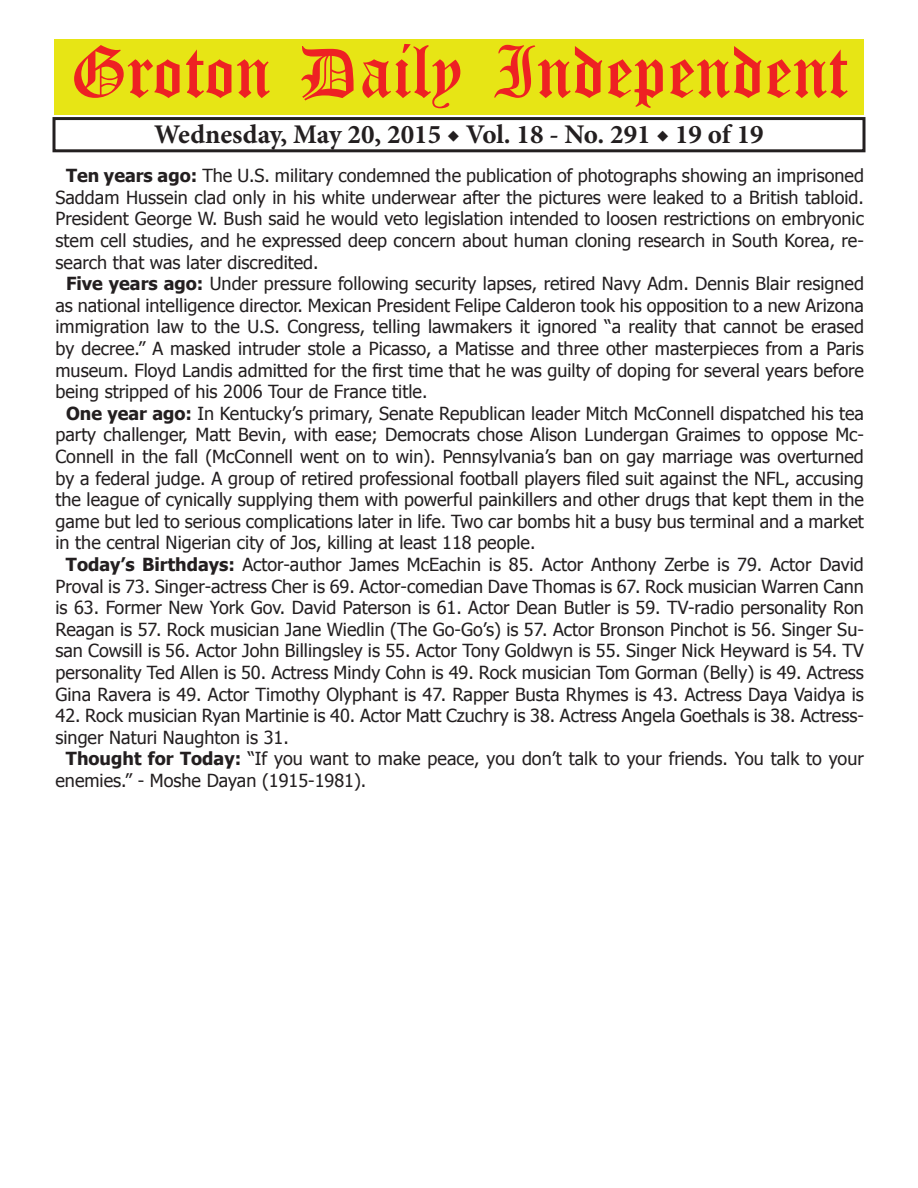
<style>
.page{position:relative;width:918px;height:1188px;background:#fff}
.page>*{position:absolute;margin:0;border:0;box-sizing:border-box;transform-origin:0 0}
.t1{font:54px "Old English Five";color:#ee2123}
.t2{font:700 27px "Minion Pro";color:#231f20}
.t3{font:18px "Tahoma";color:#231f20}
.s1{font-weight:700}
</style>
<div class="page">
<div style="left:52px;top:117px;width:814px;height:35px;border:3px solid #231f20"></div>
<div style="left:54px;top:40px;width:810px;height:75px;background:#e7e515"></div>
<h1 class="t1" style="left:70px;top:47px;width:779px">Groton Daily Independent</h1>
<h2 class="t2" style="left:154px;top:116px;width:611px">Wednesday, May 20, 2015 ◆ Vol. 18 - No. 291 ◆ 19 of 19</h2>
<p class="t3" style="left:66px;top:164px;width:799px"><span class="s1">Ten years ago:</span> The U.S. military condemned the publication of photographs showing an imprisoned</p>
<p class="t3" style="left:56px;top:185px;width:810px">Saddam Hussein clad only in his white underwear after the pictures were leaked to a British tabloid.</p>
<p class="t3" style="left:56px;top:207px;width:810px">President George W. Bush said he would veto legislation intended to loosen restrictions on embryonic</p>
<p class="t3" style="left:56px;top:228px;width:810px">stem cell studies, and he expressed deep concern about human cloning research in South Korea, re-</p>
<p class="t3" style="left:56px;top:250px;width:265px">search that was later discredited.</p>
<p class="t3" style="left:66px;top:272px;width:800px"><span class="s1">Five years ago:</span> Under pressure following security lapses, retired Navy Adm. Dennis Blair resigned</p>
<p class="t3" style="left:56px;top:293px;width:810px">as national intelligence director. Mexican President Felipe Calderon took his opposition to a new Arizona</p>
<p class="t3" style="left:56px;top:315px;width:810px">immigration law to the U.S. Congress, telling lawmakers it ignored “a reality that cannot be erased</p>
<p class="t3" style="left:56px;top:336px;width:810px">by decree.” A masked intruder stole a Picasso, a Matisse and three other masterpieces from a Paris</p>
<p class="t3" style="left:56px;top:358px;width:810px">museum. Floyd Landis admitted for the first time that he was guilty of doping for several years before</p>
<p class="t3" style="left:56px;top:380px;width:373px">being stripped of his 2006 Tour de France title.</p>
<p class="t3" style="left:66px;top:401px;width:799px"><span class="s1">One year ago:</span> In Kentucky’s primary, Senate Republican leader Mitch McConnell dispatched his tea</p>
<p class="t3" style="left:56px;top:423px;width:810px">party challenger, Matt Bevin, with ease; Democrats chose Alison Lundergan Graimes to oppose Mc-</p>
<p class="t3" style="left:56px;top:444px;width:810px">Connell in the fall (McConnell went on to win). Pennsylvania’s ban on gay marriage was overturned</p>
<p class="t3" style="left:56px;top:466px;width:810px">by a federal judge. A group of retired professional football players filed suit against the NFL, accusing</p>
<p class="t3" style="left:56px;top:488px;width:810px">the league of cynically supplying them with powerful painkillers and other drugs that kept them in the</p>
<p class="t3" style="left:56px;top:509px;width:810px">game but led to serious complications later in life. Two car bombs hit a busy bus terminal and a market</p>
<p class="t3" style="left:56px;top:531px;width:482px">in the central Nigerian city of Jos, killing at least 118 people.</p>
<p class="t3" style="left:66px;top:552px;width:799px"><span class="s1">Today’s Birthdays:</span> Actor-author James McEachin is 85. Actor Anthony Zerbe is 79. Actor David</p>
<p class="t3" style="left:56px;top:574px;width:810px">Proval is 73. Singer-actress Cher is 69. Actor-comedian Dave Thomas is 67. Rock musician Warren Cann</p>
<p class="t3" style="left:56px;top:596px;width:810px">is 63. Former New York Gov. David Paterson is 61. Actor Dean Butler is 59. TV-radio personality Ron</p>
<p class="t3" style="left:56px;top:617px;width:810px">Reagan is 57. Rock musician Jane Wiedlin (The Go-Go’s) is 57. Actor Bronson Pinchot is 56. Singer Su-</p>
<p class="t3" style="left:56px;top:639px;width:810px">san Cowsill is 56. Actor John Billingsley is 55. Actor Tony Goldwyn is 55. Singer Nick Heyward is 54. TV</p>
<p class="t3" style="left:56px;top:660px;width:810px">personality Ted Allen is 50. Actress Mindy Cohn is 49. Rock musician Tom Gorman (Belly) is 49. Actress</p>
<p class="t3" style="left:56px;top:682px;width:810px">Gina Ravera is 49. Actor Timothy Olyphant is 47. Rapper Busta Rhymes is 43. Actress Daya Vaidya is</p>
<p class="t3" style="left:56px;top:704px;width:810px">42. Rock musician Ryan Martinie is 40. Actor Matt Czuchry is 38. Actress Angela Goethals is 38. Actress-</p>
<p class="t3" style="left:56px;top:725px;width:235px">singer Naturi Naughton is 31.</p>
<p class="t3" style="left:66px;top:747px;width:799px"><span class="s1">Thought for Today:</span> “If you want to make peace, you don’t talk to your friends. You talk to your</p>
<p class="t3" style="left:56px;top:768px;width:312px">enemies.” - Moshe Dayan (1915-1981).</p>
</div>
